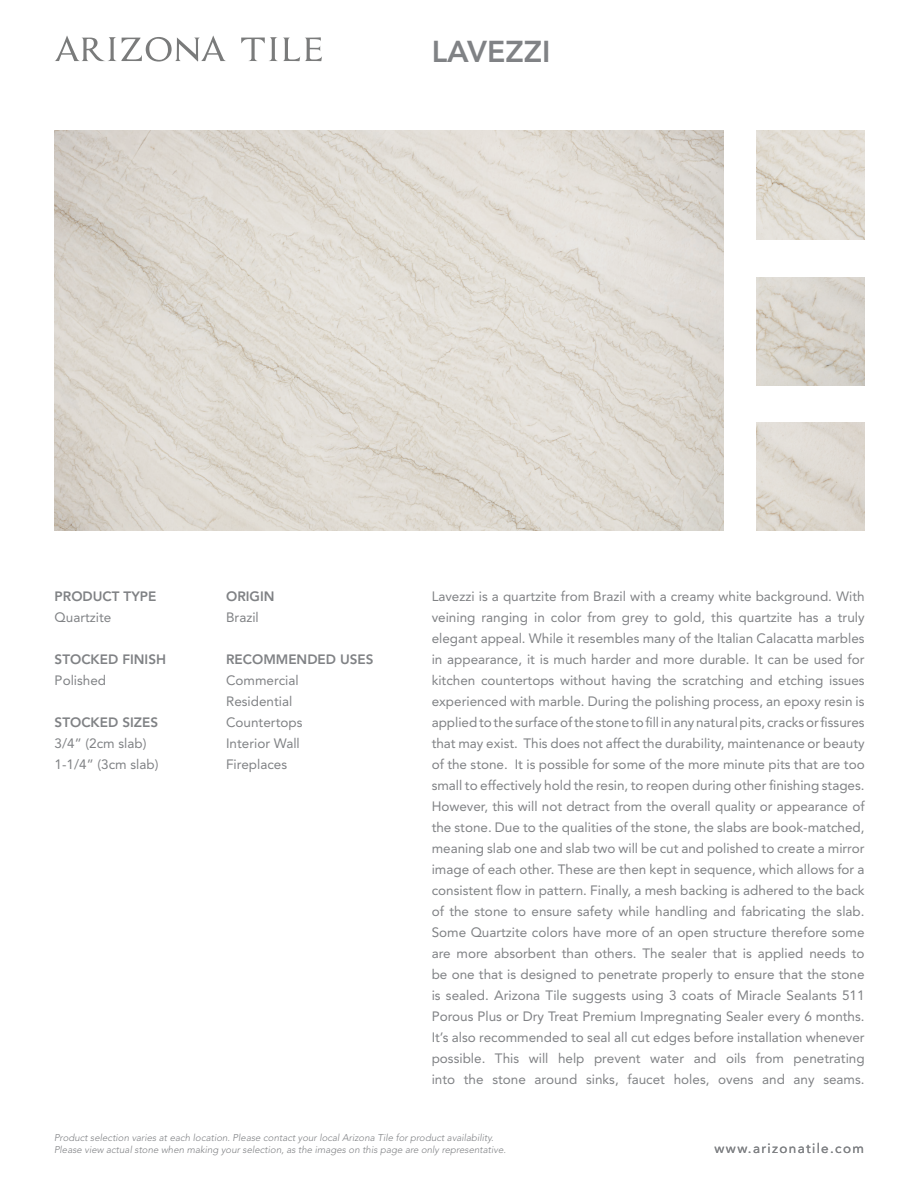
<style>
.page{position:relative;width:918px;height:1188px;background:#fff}
.page>*{position:absolute;margin:0;border:0;box-sizing:border-box;transform-origin:0 0}
.t1{font:800 30px "Avenir LT Std";color:#808285}
.t2{font:13.5px/21px "Avenir LT Std";color:#808285}
.t3{font:800 13.5px "Avenir LT Std";color:#808285}
.t4{font:13.5px "Avenir LT Std";letter-spacing:.1em;color:#808285}
.t5{font:italic 300 9.75px "Avenir LT Std";color:#808285}
</style>
<div class="page">
<svg style="left:55px;top:35px;width:171px;height:27px"></svg>
<svg style="left:241px;top:37px;width:81px;height:24px"></svg>
<img style="left:55px;top:131px;width:669px;height:400px">
<img style="left:757px;top:131px;width:108px;height:108px">
<img style="left:757px;top:423px;width:108px;height:108px">
<img style="left:757px;top:277px;width:108px;height:108px">
<h1 class="t1" style="left:432px;top:33px;width:120px">LAVEZZI</h1>
<p class="t3" style="left:55px;top:589px;width:103px">PRODUCT TYPE</p>
<p class="t2" style="left:55px;top:607px;width:58px">Quartzite</p>
<p class="t3" style="left:55px;top:652px;width:113px">STOCKED FINISH</p>
<p class="t2" style="left:55px;top:670px;width:53px">Polished</p>
<p class="t3" style="left:55px;top:715px;width:105px">STOCKED SIZES</p>
<p class="t2" style="left:55px;top:733px;width:105px">3/4” (2cm slab)<br>1-1/4” (3cm slab)</p>
<p class="t3" style="left:226px;top:589px;width:50px">ORIGIN</p>
<p class="t2" style="left:226px;top:607px;width:34px">Brazil</p>
<p class="t3" style="left:226px;top:652px;width:149px">RECOMMENDED USES</p>
<p class="t2" style="left:226px;top:670px;width:78px">Commercial<br>Residential<br>Countertops<br>Interior Wall<br>Fireplaces</p>
<p class="t2" style="left:432px;top:586px;width:435px;text-align:justify">Lavezzi is a quartzite from Brazil with a creamy white background. With veining ranging in color from grey to gold, this quartzite has a truly elegant appeal. While it resembles many of the Italian Calacatta marbles in appearance, it is much harder and more durable. It can be used for kitchen countertops without having the scratching and etching issues experienced with marble. During the polishing process, an epoxy resin is applied to the surface of the stone to fill in any natural pits, cracks or fissures that may exist. This does not affect the durability, maintenance or beauty of the stone. It is possible for some of the more minute pits that are too small to effectively hold the resin, to reopen during other finishing stages.<br>However, this will not detract from the overall quality or appearance of the stone. Due to the qualities of the stone, the slabs are book-matched, meaning slab one and slab two will be cut and polished to create a mirror image of each other. These are then kept in sequence, which allows for a consistent flow in pattern. Finally, a mesh backing is adhered to the back of the stone to ensure safety while handling and fabricating the slab.<br>Some Quartzite colors have more of an open structure therefore some are more absorbent than others. The sealer that is applied needs to be one that is designed to penetrate properly to ensure that the stone is sealed. Arizona Tile suggests using 3 coats of Miracle Sealants 511<br>Porous Plus or Dry Treat Premium Impregnating Sealer every 6 months.<br>It’s also recommended to seal all cut edges before installation whenever possible. This will help prevent water and oils from penetrating into the stone around sinks, faucet holes, ovens and any seams.</p>
<p class="t5" style="left:54px;top:1132px;width:441px">Product selection varies at each location. Please contact your local Arizona Tile for product availability.</p>
<p class="t5" style="left:54px;top:1144px;width:454px">Please view actual stone when making your selection, as the images on this page are only representative.</p>
<p class="t4" style="left:715px;top:1141px;width:151px">www.arizonatile.com</p>
</div>
